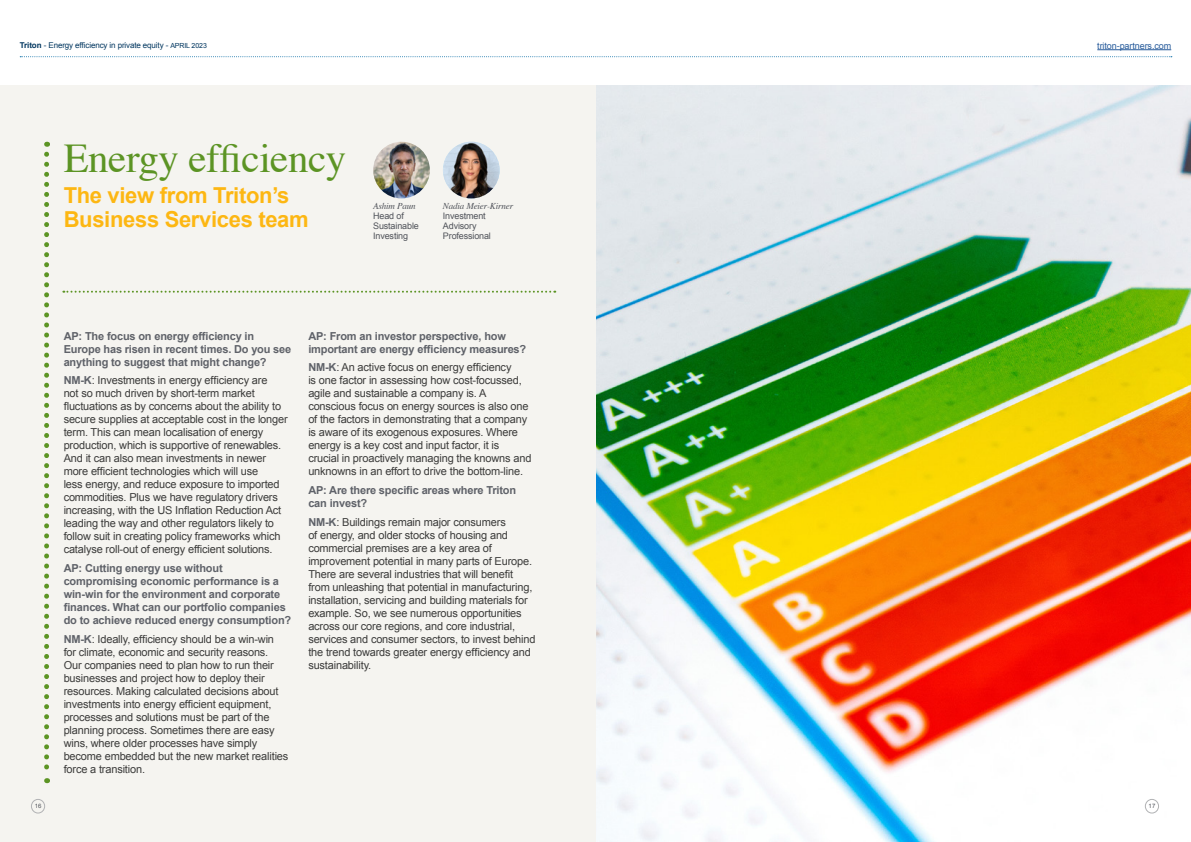
<style>
.page{position:relative;width:1191px;height:842px;background:#fff}
.page>*{position:absolute;margin:0;border:0;box-sizing:border-box;transform-origin:0 0}
.t1{font:40.9px "Times";letter-spacing:-.01em;color:#5c9424}
.t2{font:700 22px/24px "Arial";letter-spacing:-.015em;color:#fdb713}
.t3{font:11px/13px "Arial";letter-spacing:-.015em;color:#3c3c3b}
.t4{font:700 11px/13px "Arial";letter-spacing:-.015em;color:#5f6269}
.t5{font:9px/10px "Arial";letter-spacing:-.015em;color:#50535a}
.t6{font:italic 9px "Times";letter-spacing:-.015em;color:#50535a}
.t7{font:9px "Arial";letter-spacing:-.01em;color:#275b9b}
.t8{font:8px "Arial";letter-spacing:-.015em;color:#00365f}
.t9{font:6px "Arial";color:#50535a}
.s1{font-weight:700}
.s2{font-size:7px}
.s3{font-weight:700;color:#5f6269}
</style>
<div class="page">
<img style="left:595px;top:85px;width:596px;height:757px">
<hr style="left:1097px;top:49px;width:74px;height:1px;background:#275b9b">
<svg style="left:20px;top:56px;width:1151px;height:1px"></svg>
<div style="left:0;top:85px;width:595px;height:757px;background:#f5f4f0"></div>
<div style="left:31px;top:799px;width:14px;height:14px;border:1px solid #b1b2b4;border-radius:50%"></div>
<svg style="left:44px;top:154px;width:5px;height:629px"></svg>
<img style="left:373px;top:142px;width:57px;height:56px;border-radius:28px">
<svg style="left:63px;top:291px;width:492px;height:2px"></svg>
<img style="left:443px;top:142px;width:56px;height:56px;border-radius:28px">
<div style="left:1145px;top:799px;width:13px;height:14px;border:1px solid #b1b2b4;border-radius:50%"></div>
<p class="t8" style="left:20px;top:40px;width:188px"><span class="s1">Triton</span> - Energy efficiency in private equity - <span class="s2">APRIL 2023</span></p>
<p class="t7" style="left:1097px;top:40px;width:75px">triton-partners.com</p>
<h1 class="t1" style="left:64px;top:120px;width:284px">Energy efficiency</h1>
<h2 class="t2" style="left:64px;top:184px;width:246px">The view from Triton’s<br>Business Services team</h2>
<p class="t6" style="left:373px;top:199px;width:44px">Ashim Paun</p>
<p class="t5" style="left:373px;top:211px;width:47px">Head of<br>Sustainable<br>Investing</p>
<p class="t6" style="left:443px;top:199px;width:72px">Nadia Meier-Kirner</p>
<p class="t5" style="left:443px;top:211px;width:50px">Investment<br>Advisory<br>Professional</p>
<p class="t9" style="left:35px;top:802px;width:8px">16</p>
<p class="t4" style="left:64px;top:329px;width:229px">AP: The focus on energy efficiency in<br>Europe has risen in recent times. Do you see anything to suggest that might change?</p>
<p class="t3" style="left:64px;top:374px;width:225px"><span class="s3">NM-K</span>: Investments in energy efficiency are<br>not so much driven by short-term market fluctuations as by concerns about the ability to secure supplies at acceptable cost in the longer term. This can mean localisation of energy production, which is supportive of renewables.<br>And it can also mean investments in newer more efficient technologies which will use<br>less energy, and reduce exposure to imported commodities. Plus we have regulatory drivers increasing, with the US Inflation Reduction Act leading the way and other regulators likely to follow suit in creating policy frameworks which catalyse roll-out of energy efficient solutions.</p>
<p class="t4" style="left:64px;top:562px;width:229px">AP: Cutting energy use without compromising economic performance is a win-win for the environment and corporate finances. What can our portfolio companies do to achieve reduced energy consumption?</p>
<p class="t3" style="left:64px;top:632px;width:226px"><span class="s3">NM-K</span>: Ideally, efficiency should be a win-win for climate, economic and security reasons.<br>Our companies need to plan how to run their businesses and project how to deploy their resources. Making calculated decisions about investments into energy efficient equipment, processes and solutions must be part of the planning process. Sometimes there are easy wins, where older processes have simply become embedded but the new market realities force a transition.</p>
<p class="t4" style="left:308px;top:330px;width:219px">AP: From an investor perspective, how important are energy efficiency measures?</p>
<p class="t3" style="left:308px;top:361px;width:225px"><span class="s3">NM-K</span>: An active focus on energy efficiency<br>is one factor in assessing how cost-focussed, agile and sustainable a company is. A conscious focus on energy sources is also one of the factors in demonstrating that a company is aware of its exogenous exposures. Where energy is a key cost and input factor, it is crucial in proactively managing the knowns and unknowns in an effort to drive the bottom-line.</p>
<p class="t4" style="left:308px;top:484px;width:209px">AP: Are there specific areas where Triton can invest?</p>
<p class="t3" style="left:308px;top:515px;width:229px"><span class="s3">NM-K</span>: Buildings remain major consumers<br>of energy, and older stocks of housing and commercial premises are a key area of improvement potential in many parts of Europe.<br>There are several industries that will benefit from unleashing that potential in manufacturing, installation, servicing and building materials for example. So, we see numerous opportunities across our core regions, and core industrial, services and consumer sectors, to invest behind the trend towards greater energy efficiency and sustainability.</p>
<p class="t9" style="left:1148px;top:802px;width:8px">17</p>
</div>
